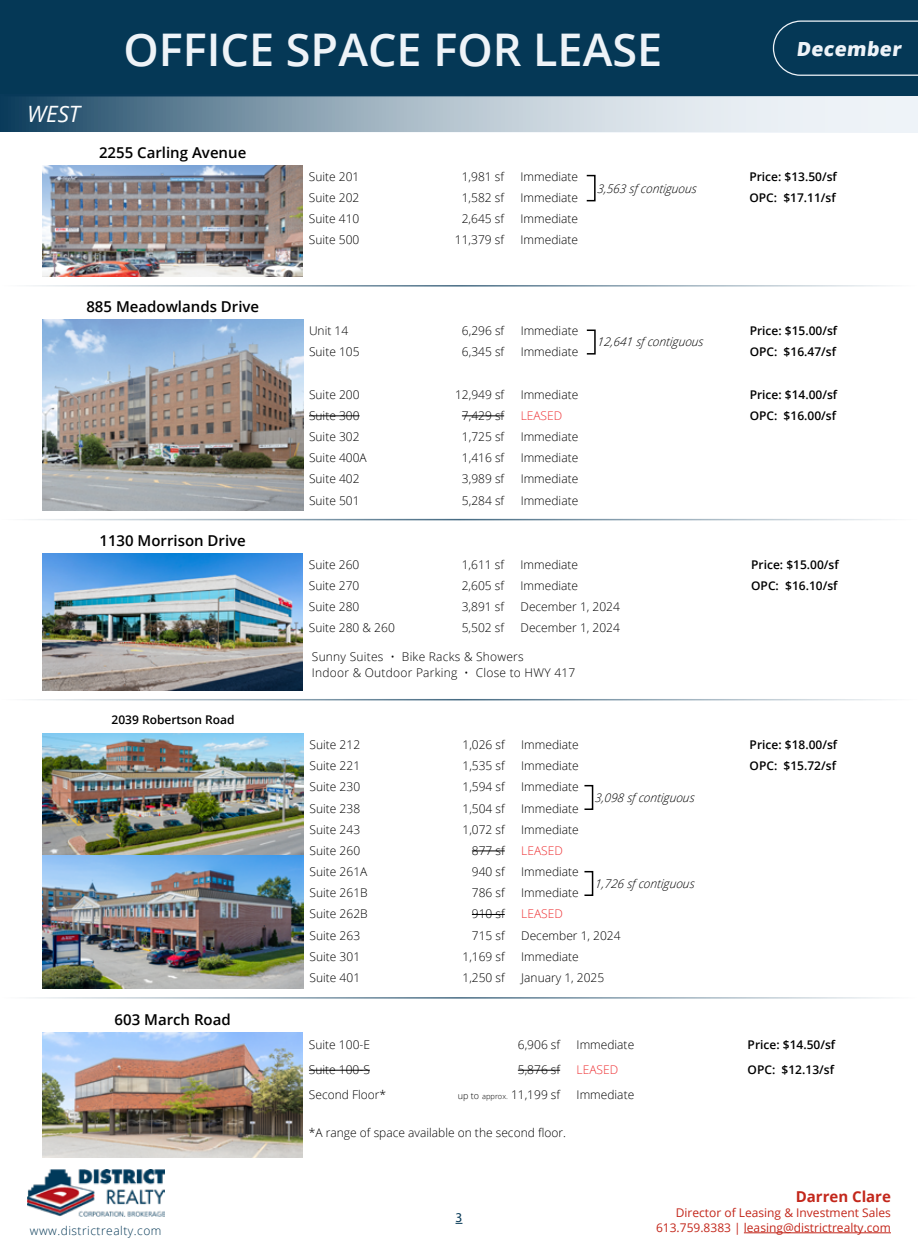
<style>
.page{position:relative;width:918px;height:1242px;background:#fff}
.page>*{position:absolute;margin:0;border:0;box-sizing:border-box;transform-origin:0 0}
.t1{font:600 45px "Open Sans";color:#eef3f8}
.t2{font:italic 22.5px "Open Sans";color:#fff}
.t3{font:800 19.5px "Open Sans";color:#eef3f8}
.t4{font:600 15px "Open Sans";color:#000}
.t5{font:700 15px "Open Sans";color:#c3271b}
.t6{font:13.5px "Myriad Pro";color:#053856}
.t7{font:300 12px "Open Sans";color:#000}
.t8{font:600 12px "Open Sans";color:#000}
.t9{font:12px "Open Sans";color:#c3271b}
.t10{font:italic 300 12px "Open Sans";color:#000}
.t11{font:300 12px/16.5px "Open Sans";letter-spacing:.02em;color:#000}
.t12{font:300 12px "Open Sans";color:#ee3134}
.t13{font:300 12px "Open Sans";letter-spacing:.04em;color:#053856}
.s1{font-size:9px}
.s2{font-size:7.5px}
</style>
<div class="page">
<div style="left:0;top:0;width:918px;height:96px;background:#053856"></div>
<svg style="left:772px;top:20px;width:146px;height:113px"></svg>
<hr style="left:744px;top:1233px;width:147px;height:1px;background:#c3271b">
<img style="left:27px;top:1170px;width:137px;height:46px">
<img style="left:43px;top:320px;width:260px;height:191px">
<hr style="left:309px;top:416px;width:51px;height:1px;background:#000">
<hr style="left:462px;top:416px;width:42px;height:1px;background:#000">
<div style="left:586px;top:330px;width:10px;height:25px;border:2px solid #000"></div>
<img style="left:43px;top:166px;width:260px;height:111px">
<div style="left:586px;top:175px;width:10px;height:26px;border:2px solid #000"></div>
<hr style="left:0;top:285px;width:918px;height:2px;background:#093a5a">
<img style="left:43px;top:554px;width:260px;height:137px">
<hr style="left:0;top:519px;width:918px;height:1px;background:#093a5a">
<hr style="left:0;top:699px;width:918px;height:1px;background:#093a5a">
<div style="left:0;top:95px;width:918px;height:37px;background:#093a5a"></div>
<svg style="left:22px;top:96px;width:896px;height:36px;background:#a5b8c4"></svg>
<img style="left:43px;top:734px;width:261px;height:122px">
<hr style="left:472px;top:851px;width:33px;height:1px;background:#000">
<hr style="left:472px;top:914px;width:33px;height:1px;background:#000">
<div style="left:584px;top:871px;width:9px;height:25px;border:2px solid #000"></div>
<div style="left:584px;top:785px;width:9px;height:25px;border:2px solid #000"></div>
<img style="left:42px;top:856px;width:262px;height:133px">
<hr style="left:0;top:997px;width:918px;height:2px;background:#093a5a">
<img style="left:43px;top:1032px;width:260px;height:126px">
<hr style="left:309px;top:1070px;width:61px;height:1px;background:#000">
<hr style="left:518px;top:1070px;width:42px;height:1px;background:#000">
<h2 class="t2" style="left:27px;top:98px;width:55px">WEST</h2>
<h1 class="t1" style="left:124px;top:19px;width:540px">OFFICE SPACE FOR LEASE</h1>
<p class="t4" style="left:99px;top:142px;width:149px">2255 Carling Avenue</p>
<h3 class="t3" style="left:796px;top:34px;width:110px">December</h3>
<p class="t7" style="left:309px;top:168px;width:52px">Suite 201</p>
<p class="t7" style="left:462px;top:168px;width:44px">1,981 sf</p>
<p class="t7" style="left:521px;top:168px;width:59px">Immediate</p>
<p class="t8" style="left:749px;top:168px;width:89px">Price: $13.50/sf</p>
<p class="t7" style="left:309px;top:189px;width:52px">Suite 202</p>
<p class="t7" style="left:462px;top:189px;width:44px">1,582 sf</p>
<p class="t7" style="left:521px;top:189px;width:59px">Immediate</p>
<p class="t8" style="left:749px;top:189px;width:88px">OPC: $17.11/sf</p>
<p class="t7" style="left:309px;top:211px;width:52px">Suite 410</p>
<p class="t7" style="left:462px;top:211px;width:44px">2,645 sf</p>
<p class="t7" style="left:521px;top:211px;width:59px">Immediate</p>
<p class="t7" style="left:309px;top:232px;width:52px">Suite 500</p>
<p class="t7" style="left:455px;top:232px;width:51px">11,379 sf</p>
<p class="t7" style="left:521px;top:232px;width:59px">Immediate</p>
<p class="t10" style="left:597px;top:180px;width:103px">3,563 sf contiguous</p>
<p class="t4" style="left:86px;top:297px;width:174px">885 Meadowlands Drive</p>
<p class="t4" style="left:99px;top:530px;width:148px">1130 Morrison Drive</p>
<p class="t8" style="left:112px;top:711px;width:125px">2039 Robertson Road</p>
<p class="t4" style="left:115px;top:1009px;width:118px">603 March Road</p>
<p class="t7" style="left:309px;top:323px;width:41px">Unit 14</p>
<p class="t7" style="left:462px;top:323px;width:44px">6,296 sf</p>
<p class="t7" style="left:521px;top:323px;width:59px">Immediate</p>
<p class="t8" style="left:750px;top:323px;width:89px">Price: $15.00/sf</p>
<p class="t7" style="left:309px;top:344px;width:52px">Suite 105</p>
<p class="t7" style="left:462px;top:344px;width:44px">6,345 sf</p>
<p class="t7" style="left:521px;top:344px;width:59px">Immediate</p>
<p class="t8" style="left:750px;top:344px;width:88px">OPC: $16.47/sf</p>
<p class="t7" style="left:309px;top:386px;width:52px">Suite 200</p>
<p class="t7" style="left:455px;top:386px;width:51px">12,949 sf</p>
<p class="t7" style="left:521px;top:386px;width:59px">Immediate</p>
<p class="t8" style="left:750px;top:386px;width:89px">Price: $14.00/sf</p>
<p class="t7" style="left:309px;top:407px;width:52px">Suite 300</p>
<p class="t7" style="left:462px;top:407px;width:44px">7,429 sf</p>
<p class="t12" style="left:521px;top:407px;width:43px">LEASED</p>
<p class="t8" style="left:750px;top:407px;width:88px">OPC: $16.00/sf</p>
<p class="t7" style="left:309px;top:428px;width:52px">Suite 302</p>
<p class="t7" style="left:462px;top:428px;width:44px">1,725 sf</p>
<p class="t7" style="left:521px;top:428px;width:59px">Immediate</p>
<p class="t7" style="left:309px;top:450px;width:59px">Suite 400A</p>
<p class="t7" style="left:462px;top:450px;width:44px">1,416 sf</p>
<p class="t7" style="left:521px;top:450px;width:59px">Immediate</p>
<p class="t7" style="left:309px;top:471px;width:52px">Suite 402</p>
<p class="t7" style="left:462px;top:471px;width:44px">3,989 sf</p>
<p class="t7" style="left:521px;top:471px;width:59px">Immediate</p>
<p class="t7" style="left:309px;top:492px;width:52px">Suite 501</p>
<p class="t7" style="left:462px;top:492px;width:44px">5,284 sf</p>
<p class="t7" style="left:521px;top:492px;width:59px">Immediate</p>
<p class="t10" style="left:597px;top:334px;width:109px">12,641 sf contiguous</p>
<p class="t7" style="left:309px;top:556px;width:52px">Suite 260</p>
<p class="t7" style="left:462px;top:556px;width:44px">1,611 sf</p>
<p class="t7" style="left:521px;top:556px;width:59px">Immediate</p>
<p class="t8" style="left:751px;top:556px;width:89px">Price: $15.00/sf</p>
<p class="t7" style="left:309px;top:578px;width:52px">Suite 270</p>
<p class="t7" style="left:462px;top:578px;width:44px">2,605 sf</p>
<p class="t7" style="left:521px;top:578px;width:59px">Immediate</p>
<p class="t8" style="left:751px;top:578px;width:88px">OPC: $16.10/sf</p>
<p class="t7" style="left:309px;top:599px;width:52px">Suite 280</p>
<p class="t7" style="left:462px;top:599px;width:44px">3,891 sf</p>
<p class="t7" style="left:521px;top:599px;width:101px">December 1, 2024</p>
<p class="t7" style="left:309px;top:620px;width:87px">Suite 280 &amp; 260</p>
<p class="t7" style="left:462px;top:620px;width:44px">5,502 sf</p>
<p class="t7" style="left:521px;top:620px;width:101px">December 1, 2024</p>
<p class="t11" style="left:312px;top:648px;width:265px">Sunny Suites • Bike Racks &amp; Showers<br>Indoor &amp; Outdoor Parking • Close to HWY 417</p>
<p class="t7" style="left:310px;top:736px;width:52px">Suite 212</p>
<p class="t7" style="left:462px;top:736px;width:44px">1,026 sf</p>
<p class="t7" style="left:521px;top:736px;width:59px">Immediate</p>
<p class="t8" style="left:750px;top:736px;width:89px">Price: $18.00/sf</p>
<p class="t7" style="left:310px;top:758px;width:52px">Suite 221</p>
<p class="t7" style="left:462px;top:758px;width:44px">1,535 sf</p>
<p class="t7" style="left:521px;top:758px;width:59px">Immediate</p>
<p class="t8" style="left:750px;top:758px;width:88px">OPC: $15.72/sf</p>
<p class="t7" style="left:310px;top:779px;width:52px">Suite 230</p>
<p class="t7" style="left:462px;top:779px;width:44px">1,594 sf</p>
<p class="t7" style="left:521px;top:779px;width:59px">Immediate</p>
<p class="t7" style="left:310px;top:800px;width:52px">Suite 238</p>
<p class="t7" style="left:462px;top:800px;width:44px">1,504 sf</p>
<p class="t7" style="left:521px;top:800px;width:59px">Immediate</p>
<p class="t7" style="left:310px;top:821px;width:52px">Suite 243</p>
<p class="t7" style="left:462px;top:821px;width:44px">1,072 sf</p>
<p class="t7" style="left:521px;top:821px;width:59px">Immediate</p>
<p class="t7" style="left:310px;top:842px;width:52px">Suite 260</p>
<p class="t7" style="left:472px;top:842px;width:34px">877 sf</p>
<p class="t12" style="left:521px;top:842px;width:43px">LEASED</p>
<p class="t7" style="left:310px;top:864px;width:59px">Suite 261A</p>
<p class="t7" style="left:472px;top:864px;width:34px">940 sf</p>
<p class="t7" style="left:521px;top:864px;width:59px">Immediate</p>
<p class="t7" style="left:310px;top:885px;width:60px">Suite 261B</p>
<p class="t7" style="left:472px;top:885px;width:34px">786 sf</p>
<p class="t7" style="left:521px;top:885px;width:59px">Immediate</p>
<p class="t7" style="left:310px;top:906px;width:60px">Suite 262B</p>
<p class="t7" style="left:472px;top:906px;width:34px">910 sf</p>
<p class="t12" style="left:521px;top:906px;width:43px">LEASED</p>
<p class="t7" style="left:310px;top:927px;width:52px">Suite 263</p>
<p class="t7" style="left:472px;top:927px;width:34px">715 sf</p>
<p class="t7" style="left:521px;top:927px;width:101px">December 1, 2024</p>
<p class="t7" style="left:310px;top:948px;width:52px">Suite 301</p>
<p class="t7" style="left:462px;top:948px;width:44px">1,169 sf</p>
<p class="t7" style="left:521px;top:948px;width:59px">Immediate</p>
<p class="t7" style="left:310px;top:969px;width:52px">Suite 401</p>
<p class="t7" style="left:462px;top:969px;width:44px">1,250 sf</p>
<p class="t7" style="left:521px;top:969px;width:85px">January 1, 2025</p>
<p class="t10" style="left:595px;top:789px;width:103px">3,098 sf contiguous</p>
<p class="t10" style="left:595px;top:875px;width:103px">1,726 sf contiguous</p>
<p class="t7" style="left:309px;top:1037px;width:63px">Suite 100-E</p>
<p class="t7" style="left:518px;top:1037px;width:44px">6,906 sf</p>
<p class="t7" style="left:577px;top:1037px;width:59px">Immediate</p>
<p class="t8" style="left:748px;top:1037px;width:89px">Price: $14.50/sf</p>
<p class="t7" style="left:309px;top:1062px;width:63px">Suite 100-S</p>
<p class="t7" style="left:518px;top:1062px;width:44px">5,876 sf</p>
<p class="t12" style="left:577px;top:1062px;width:43px">LEASED</p>
<p class="t8" style="left:748px;top:1062px;width:88px">OPC: $12.13/sf</p>
<p class="t7" style="left:309px;top:1087px;width:79px">Second Floor*</p>
<p class="t7" style="left:458px;top:1087px;width:104px"><span class="s1">up to</span> <span class="s2">approx.</span> 11,199 sf</p>
<p class="t7" style="left:577px;top:1087px;width:59px">Immediate</p>
<p class="t7" style="left:309px;top:1125px;width:259px">*A range of space available on the second floor.</p>
<p class="t5" style="left:796px;top:1186px;width:97px">Darren Clare</p>
<p class="t9" style="left:676px;top:1204px;width:217px">Director of Leasing &amp; Investment Sales</p>
<p class="t6" style="left:456px;top:1209px;width:8px">3</p>
<p class="t13" style="left:30px;top:1222px;width:133px">www.districtrealty.com</p>
<p class="t9" style="left:656px;top:1219px;width:236px">613.759.8383 | leasing@districtrealty.com</p>
</div>
